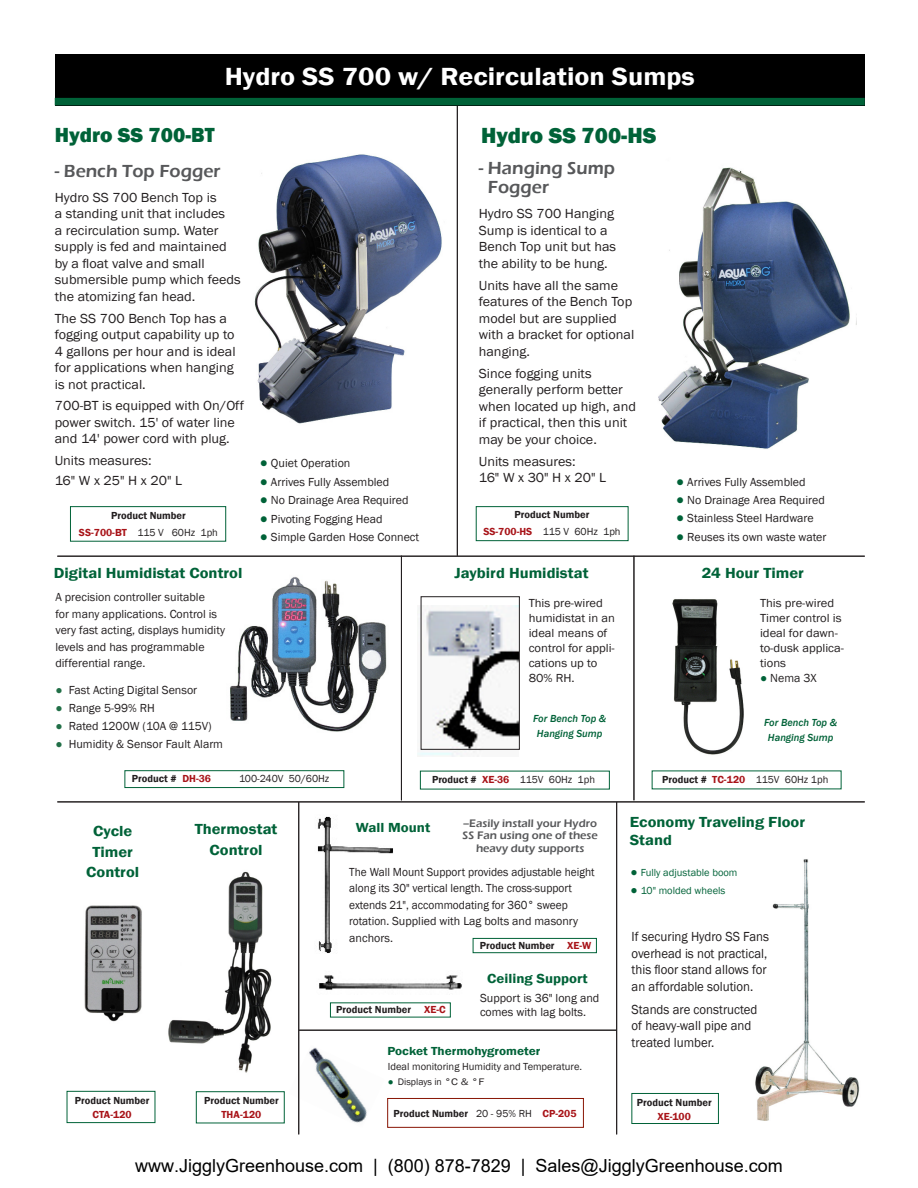
<style>
.page{position:relative;width:918px;height:1188px;background:#fff}
.page>*{position:absolute;margin:0;border:0;box-sizing:border-box;transform-origin:0 0}
.t1{font:600 25.5px "Franklin Gothic";color:#fff;scale:1.1 1}
.t2{font:800 22.5px "Franklin Gothic";color:#006238}
.t3{font:800 21px "Franklin Gothic";color:#006238}
.t4{font:18px "Arial";color:#000}
.t5{font:600 18px/19.4px "Eras ITC";color:#57585a}
.t6{font:600 15px/20.2px "Franklin Gothic";color:#006238;text-align:center;scale:1.1 1}
.t7{font:13.5px/16.5px "Franklin Gothic";color:#231f20;scale:1.05 1}
.t8{font:13.5px/16.5px "Franklin Gothic";color:#231f20;scale:.95 1}
.t9{font:600 13.5px "Franklin Gothic";color:#006238;scale:1.1 1}
.t10{font:12px/16.5px "Franklin Gothic";color:#231f20}
.t11{font:12px/16.5px "Franklin Gothic";color:#231f20;scale:.95 1}
.t12{font:12px/15px "Franklin Gothic";color:#231f20;scale:1.05 1}
.t13{font:600 12px "Franklin Gothic";color:#006238;scale:1.1 1}
.t14{font:600 11.25px/12.8px "Eras ITC";color:#57585a;text-align:center}
.t15{font:600 10.5px/16.8px "Franklin Gothic";color:#231f20;text-align:center}
.t16{font:10.5px "Franklin Gothic";color:#231f20}
.t17{font:italic 500 10.5px/15px "Franklin Gothic";color:#006238;text-align:center}
.t18{font:10.5px "Franklin Gothic";color:#006238}
.t19{font:600 10.5px "Franklin Gothic";color:#a81318}
.t20{font:9.75px "Franklin Gothic";color:#231f20}
.s1{color:#a81318}
.s2{font-weight:400}
.s3{color:#216f47}
.s4{font-size:13.5px;color:#006238}
.s5{font-weight:600}
.s6{font-weight:600;color:#a81318}
.s7{color:#006238}
.s8{font-size:12px}
</style>
<div class="page">
<img style="left:755px;top:859px;width:105px;height:262px">
<img style="left:417px;top:605px;width:101px;height:151px">
<img style="left:658px;top:167px;width:192px;height:282px">
<img style="left:254px;top:154px;width:188px;height:270px">
<hr style="left:57px;top:556px;width:808px;height:1px;background:#231f20">
<hr style="left:457px;top:103px;width:1px;height:453px;background:#231f20">
<div style="left:55px;top:54px;width:810px;height:51px;background:#000"></div>
<div style="left:70px;top:506px;width:156px;height:36px;border:1px solid #006238"></div>
<div style="left:55px;top:98px;width:810px;height:7px;background:#006238"></div>
<div style="left:476px;top:506px;width:152px;height:35px;border:1px solid #006238"></div>
<hr style="left:57px;top:802px;width:808px;height:1px;background:#231f20">
<hr style="left:299px;top:1030px;width:318px;height:1px;background:#231f20">
<img style="left:317px;top:816px;width:76px;height:137px">
<img style="left:319px;top:975px;width:143px;height:15px">
<div style="left:473px;top:938px;width:124px;height:15px;border:1px solid #006238"></div>
<div style="left:196px;top:1091px;width:89px;height:32px;border:1px solid #006238"></div>
<div style="left:631px;top:1093px;width:88px;height:31px;border:1px solid #006238"></div>
<hr style="left:616px;top:802px;width:1px;height:332px;background:#231f20">
<hr style="left:401px;top:556px;width:1px;height:244px;background:#231f20">
<div style="left:421px;top:596px;width:99px;height:154px;border:1px solid #231f20"></div>
<hr style="left:634px;top:556px;width:1px;height:244px;background:#231f20">
<img style="left:672px;top:599px;width:72px;height:156px">
<div style="left:124px;top:770px;width:220px;height:18px;border:1px solid #006238"></div>
<img style="left:230px;top:577px;width:157px;height:155px">
<img style="left:299px;top:1045px;width:68px;height:83px">
<div style="left:387px;top:1098px;width:197px;height:30px;border:1px solid #881504"></div>
<hr style="left:298px;top:802px;width:1px;height:332px;background:#231f20">
<img style="left:168px;top:871px;width:104px;height:202px">
<img style="left:84px;top:905px;width:58px;height:117px">
<div style="left:67px;top:1091px;width:88px;height:32px;border:1px solid #006238"></div>
<p class="t1" style="left:225px;top:60px;width:429px">Hydro SS 700 w/ Recirculation Sumps</p>
<p class="t3" style="left:55px;top:122px;width:161px">Hydro SS 700-BT</p>
<p class="t2" style="left:481px;top:121px;width:177px">Hydro SS 700-HS</p>
<p class="t5" style="left:55px;top:161px;width:167px">- Bench Top Fogger</p>
<p class="t7" style="left:55px;top:189px;width:179px">Hydro SS 700 Bench Top is<br>a standing unit that includes<br>a recirculation sump. Water supply is fed and maintained by a float valve and small submersible pump which feeds the atomizing fan head.</p>
<p class="t7" style="left:55px;top:310px;width:174px">The SS 700 Bench Top has a fogging output capability up to<br>4 gallons per hour and is ideal for applications when hanging is not practical.</p>
<p class="t7" style="left:55px;top:398px;width:182px">700-BT is equipped with On/Off power switch. 15' of water line and 14' power cord with plug.</p>
<p class="t7" style="left:55px;top:451px;width:123px;line-height:19.8px">Units measures:<br>16" W x 25" H x 20" L</p>
<p class="t15" style="left:79px;top:507px;width:140px">Product Number<br><span class="s1">SS-700-BT</span> <span class="s2">115 V 60Hz 1ph</span></p>
<p class="t6" style="left:54px;top:563px;width:173px">Digital Humidistat Control</p>
<p class="t10" style="left:55px;top:589px;width:171px">A precision controller suitable<br>for many applications. Control is very fast acting, displays humidity levels and has programmable differential range.</p>
<p class="t10" style="left:55px;top:682px;width:143px"><span class="s3">●</span> Fast Acting Digital Sensor</p>
<p class="t10" style="left:55px;top:700px;width:101px"><span class="s3">●</span> Range 5-99% RH</p>
<p class="t10" style="left:55px;top:718px;width:158px"><span class="s3">●</span> Rated 1200W (10A @ 115V)</p>
<p class="t10" style="left:55px;top:736px;width:169px"><span class="s3">●</span> Humidity &amp; Sensor Fault Alarm</p>
<p class="t10" style="left:260px;top:455px;width:92px"><span class="s4">●</span> Quiet Operation</p>
<p class="t10" style="left:260px;top:474px;width:131px"><span class="s4">●</span> Arrives Fully Assembled</p>
<p class="t10" style="left:260px;top:492px;width:150px"><span class="s4">●</span> No Drainage Area Required</p>
<p class="t10" style="left:260px;top:511px;width:124px"><span class="s4">●</span> Pivoting Fogging Head</p>
<p class="t10" style="left:260px;top:529px;width:161px"><span class="s4">●</span> Simple Garden Hose Connect</p>
<p class="t15" style="left:132px;top:771px;width:46px">Product #</p>
<p class="t19" style="left:183px;top:772px;width:30px">DH-36</p>
<p class="t16" style="left:239px;top:772px;width:92px">100-240V 50/60Hz</p>
<p class="t5" style="left:488px;top:158px;width:129px;text-indent:-9px">- Hanging Sump<br>Fogger</p>
<p class="t7" style="left:479px;top:206px;width:132px">Hydro SS 700 Hanging<br>Sump is identical to a<br>Bench Top unit but has the ability to be hung.</p>
<p class="t7" style="left:479px;top:277px;width:150px">Units have all the same features of the Bench Top model but are supplied with a bracket for optional hanging.</p>
<p class="t7" style="left:479px;top:365px;width:151px">Since fogging units generally perform better when located up high, and if practical, then this unit may be your choice.</p>
<p class="t7" style="left:479px;top:453px;width:123px">Units measures:<br>16" W x 30" H x 20" L</p>
<p class="t15" style="left:483px;top:507px;width:139px">Product Number<br><span class="s1">SS-700-HS</span> <span class="s2">115 V 60Hz 1ph</span></p>
<p class="t6" style="left:455px;top:563px;width:123px">Jaybird Humidistat</p>
<p class="t12" style="left:529px;top:596px;width:84px">This pre-wired humidistat in an ideal means of control for appli&shy;cations up to<br>80% RH.</p>
<p class="t17" style="left:533px;top:711px;width:74px">For Bench Top &amp;<br>Hanging Sump</p>
<p class="t16" style="left:432px;top:773px;width:165px"><span class="s5">Product #</span> <span class="s6">XE-36</span> 115V 60Hz 1ph</p>
<p class="t10" style="left:676px;top:474px;width:131px"><span class="s4">●</span> Arrives Fully Assembled</p>
<p class="t10" style="left:676px;top:492px;width:150px"><span class="s4">●</span> No Drainage Area Required</p>
<p class="t10" style="left:676px;top:510px;width:139px"><span class="s4">●</span> Stainless Steel Hardware</p>
<p class="t10" style="left:676px;top:529px;width:152px"><span class="s4">●</span> Reuses its own waste water</p>
<p class="t6" style="left:702px;top:563px;width:94px">24 Hour Timer</p>
<p class="t12" style="left:760px;top:596px;width:81px">This pre-wired<br>Timer control is ideal for dawn&shy;to-dusk applica&shy;tions</p>
<p class="t10" style="left:760px;top:670px;width:58px"><span class="s7">●</span> Nema 3X</p>
<p class="t17" style="left:764px;top:715px;width:74px">For Bench Top &amp;<br>Hanging Sump</p>
<p class="t16" style="left:662px;top:772px;width:168px"><span class="s5">Product #</span> <span class="s6">TC-120</span> 115V 60Hz 1ph</p>
<p class="t6" style="left:86px;top:822px;width:50px">Cycle<br>Timer<br>Control</p>
<p class="t15" style="left:75px;top:1093px;width:76px;line-height:14.1px">Product Number<br><span class="s1">CTA-120</span></p>
<p class="t6" style="left:195px;top:819px;width:77px">Thermostat<br>Control</p>
<p class="t9" style="left:356px;top:820px;width:69px">Wall Mount</p>
<p class="t14" style="left:463px;top:816px;width:137px">--Easily install your Hydro<br>SS Fan using one of these heavy duty supports</p>
<p class="t11" style="left:349px;top:864px;width:260px">The Wall Mount Support provides adjustable height along its 30" vertical length. The cross-support extends 21", accommodating for 360° sweep rotation. Supplied with Lag bolts and masonry anchors.</p>
<p class="t15" style="left:480px;top:937px;width:113px">Product Number <span class="s1">XE-W</span></p>
<p class="t15" style="left:336px;top:1002px;width:111px">Product Number <span class="s1">XE-C</span></p>
<p class="t9" style="left:487px;top:970px;width:93px">Ceiling Support</p>
<p class="t10" style="left:480px;top:991px;width:121px;line-height:14.4px">Support is 36" long and comes with lag bolts.</p>
<p class="t13" style="left:387px;top:1043px;width:140px">Pocket Thermohygrometer</p>
<p class="t16" style="left:388px;top:1060px;width:196px">Ideal monitoring Humidity and Temperature.</p>
<p class="t20" style="left:388px;top:1076px;width:98px"><span class="s7">●</span> Displays in °C &amp; °F</p>
<p class="t6" style="left:630px;top:813px;width:161px;line-height:18px;text-align:left">Economy Traveling Floor<br>Stand</p>
<p class="t18" style="left:631px;top:866px;width:108px"><span class="s8">●</span> Fully adjustable boom</p>
<p class="t18" style="left:631px;top:884px;width:96px"><span class="s8">●</span> 10" molded wheels</p>
<p class="t8" style="left:632px;top:929px;width:146px">If securing Hydro SS Fans overhead is not practical, this floor stand allows for an affordable solution.</p>
<p class="t8" style="left:632px;top:1001px;width:134px">Stands are constructed of heavy-wall pipe and treated lumber.</p>
<p class="t15" style="left:204px;top:1094px;width:76px;line-height:14.1px">Product Number<br><span class="s1">THA-120</span></p>
<p class="t15" style="left:637px;top:1095px;width:76px;line-height:13.8px">Product Number<br><span class="s1">XE-100</span></p>
<p class="t15" style="left:393px;top:1105px;width:185px">Product Number <span class="s2">20 - 95% RH</span> <span class="s1">CP-205</span></p>
<h3 class="t4" style="left:135px;top:1153px;width:649px">www.JigglyGreenhouse.com | (800) 878-7829 | Sales@JigglyGreenhouse.com</h3>
</div>
